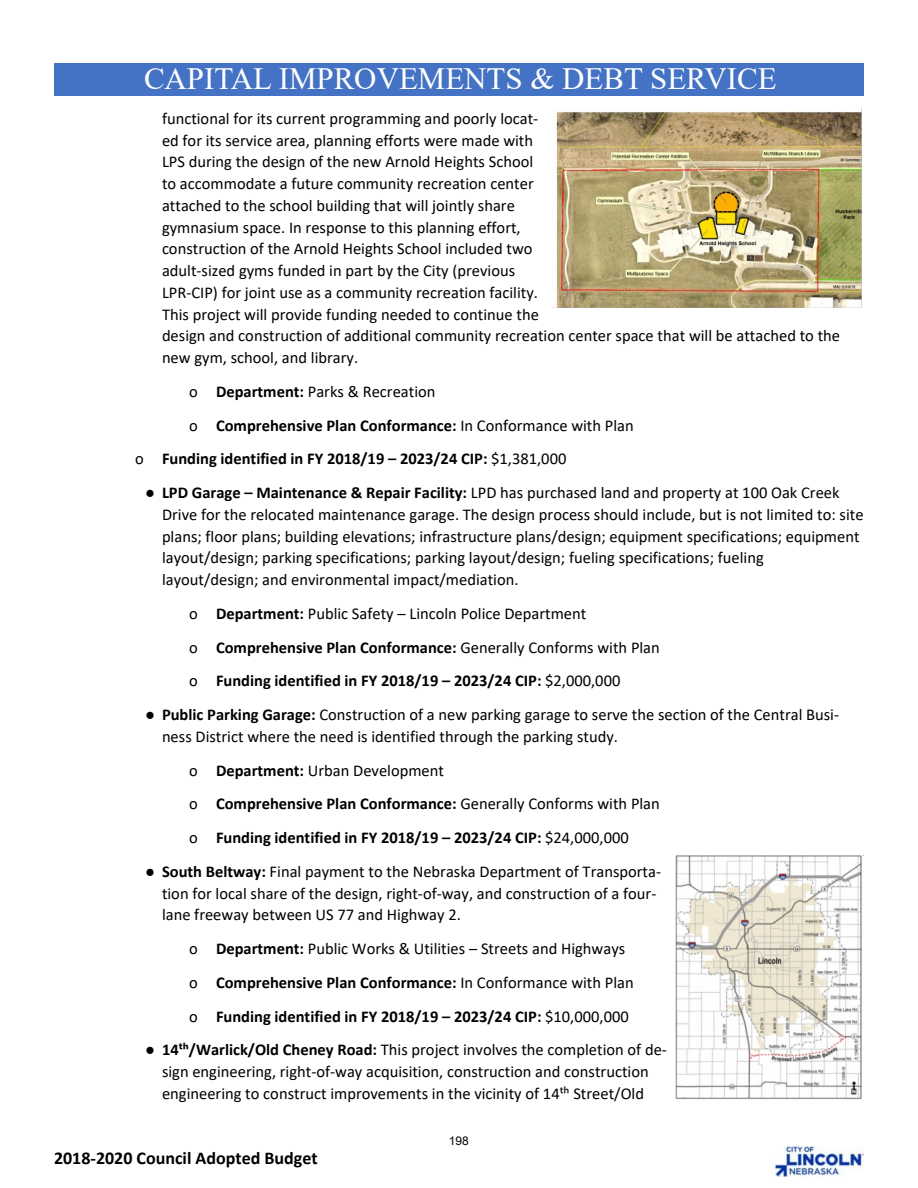
<style>
.page{position:relative;width:918px;height:1188px;background:#fff}
.page>*{position:absolute;margin:0;border:0;box-sizing:border-box;transform-origin:0 0}
.t1{font:30.9px "Times New Roman";color:#fff}
.t2{font:700 18px "Calibri";color:#000}
.t3{font:16.5px/21.8px "Calibri";color:#000}
.t4{font:700 16.5px/33.8px "Calibri";color:#000}
.t5{font:12px "Arial";color:#000}
.s1{font-weight:700}
.s2{font-weight:400}
.s3{font-family:"Times New Roman"}
</style>
<div class="page">
<div style="left:54px;top:63px;width:810px;height:33px;background:#4472c4"></div>
<img style="left:775px;top:1146px;width:89px;height:30px">
<img style="left:553px;top:107px;width:309px;height:201px">
<img style="left:676px;top:855px;width:188px;height:245px">
<h1 class="t1" style="left:144px;top:68px;width:634px">CAPITAL IMPROVEMENTS &amp; DEBT SERVICE</h1>
<p class="t3" style="left:162px;top:109px;width:680px">functional for its current programming and poorly locat-<br>ed for its service area, planning efforts were made with<br>LPS during the design of the new Arnold Heights School<br>to accommodate a future community recreation center<br>attached to the school building that will jointly share<br>gymnasium space. In response to this planning effort,<br>construction of the Arnold Heights School included two<br>adult-sized gyms funded in part by the City (previous<br>LPR-CIP) for joint use as a community recreation facility.<br>This project will provide funding needed to continue the<br>design and construction of additional community recreation center space that will be attached to the new gym, school, and library.</p>
<p class="t3" style="left:189px;top:382px;width:248px">o <span class="s1">Department:</span> Parks &amp; Recreation</p>
<p class="t4" style="left:189px;top:410px;width:446px"><span class="s2">o</span> Comprehensive Plan Conformance: <span class="s2">In Conformance with Plan</span></p>
<p class="t4" style="left:135px;top:443px;width:433px"><span class="s2">o</span> Funding identified in FY 2018/19 – 2023/24 CIP: <span class="s2">$1,381,000</span></p>
<p class="t3" style="left:162px;top:483px;width:703px;text-indent:-17px"><span class="s3">●</span> <span class="s1">LPD Garage – Maintenance &amp; Repair Facility:</span> LPD has purchased land and property at 100 Oak Creek Drive for the relocated maintenance garage. The design process should include, but is not limited to: site plans; floor plans; building elevations; infrastructure plans/design; equipment specifications; equipment layout/design; parking specifications; parking layout/design; fueling specifications; fueling layout/design; and environmental impact/mediation.</p>
<p class="t4" style="left:189px;top:598px;width:472px"><span class="s2">o</span> Department: <span class="s2">Public Safety – Lincoln Police Department<br>o</span> Comprehensive Plan Conformance: <span class="s2">Generally Conforms with Plan o</span> Funding identified in FY 2018/19 – 2023/24 CIP: <span class="s2">$2,000,000</span></p>
<p class="t3" style="left:162px;top:705px;width:679px;text-indent:-17px"><span class="s3">●</span> <span class="s1">Public Parking Garage:</span> Construction of a new parking garage to serve the section of the Central Busi&shy;ness District where the need is identified through the parking study.</p>
<p class="t4" style="left:189px;top:755px;width:472px"><span class="s2">o</span> Department: <span class="s2">Urban Development<br>o</span> Comprehensive Plan Conformance: <span class="s2">Generally Conforms with Plan o</span> Funding identified in FY 2018/19 – 2023/24 CIP: <span class="s2">$24,000,000</span></p>
<p class="t3" style="left:162px;top:862px;width:501px;text-indent:-17px"><span class="s3">●</span> <span class="s1">South Beltway:</span> Final payment to the Nebraska Department of Transporta&shy;tion for local share of the design, right-of-way, and construction of a four&shy;lane freeway between US 77 and Highway 2.</p>
<p class="t4" style="left:189px;top:933px;width:446px"><span class="s2">o</span> Department: <span class="s2">Public Works &amp; Utilities – Streets and Highways o</span> Comprehensive Plan Conformance: <span class="s2">In Conformance with Plan o</span> Funding identified in FY 2018/19 – 2023/24 CIP: <span class="s2">$10,000,000</span></p>
<p class="t3" style="left:145px;top:1040px;width:523px;text-align:center"><span class="s3">●</span> <span class="s1">14th/Warlick/Old Cheney Road:</span> This project involves the completion of de&shy;sign engineering, right-of-way acquisition, construction and construction engineering to construct improvements in the vicinity of 14th Street/Old</p>
<p class="t5" style="left:449px;top:1132px;width:22px">198</p>
<p class="t2" style="left:54px;top:1151px;width:265px">2018-2020 Council Adopted Budget</p>
</div>
